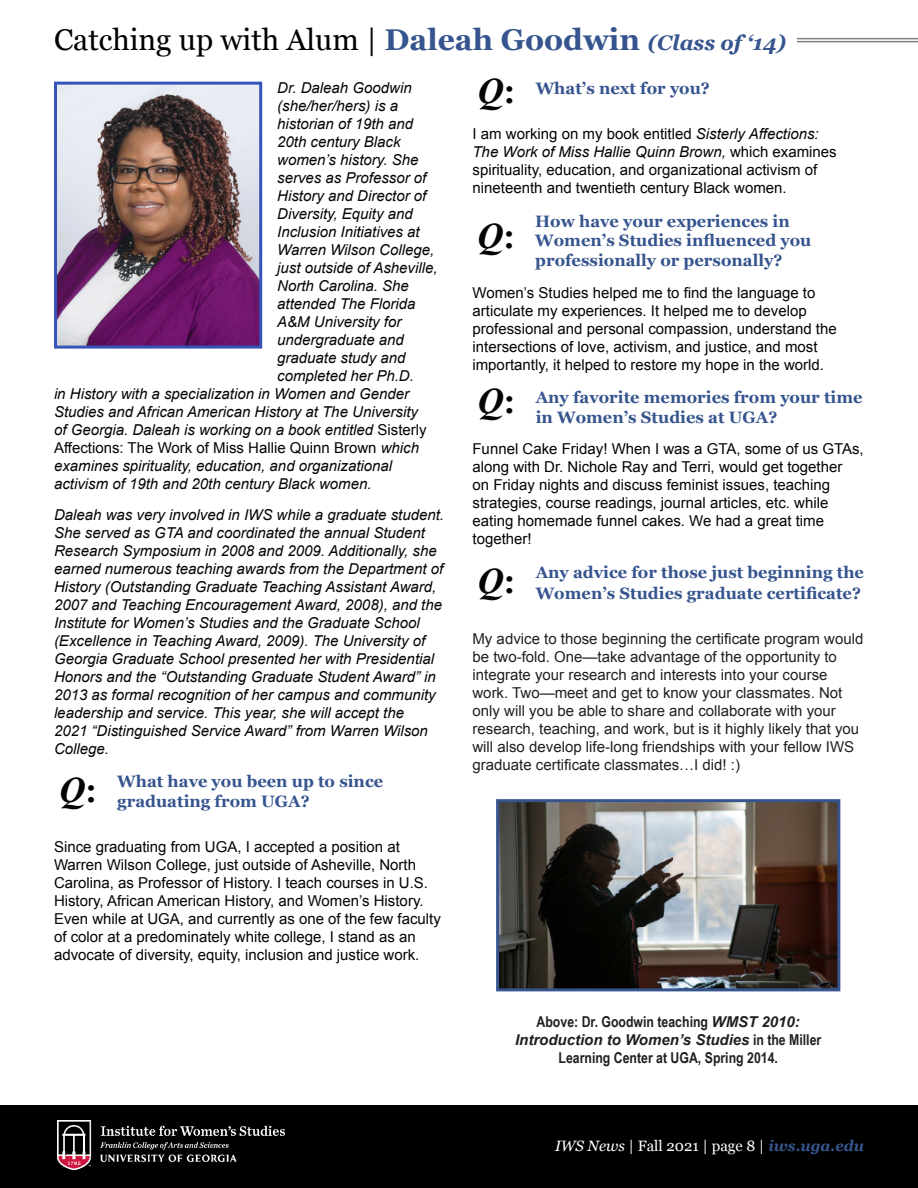
<style>
.page{position:relative;width:918px;height:1188px;background:#fff}
.page>*{position:absolute;margin:0;border:0;box-sizing:border-box;transform-origin:0 0}
.t1{font:italic 700 36px "Times New Roman";color:#040503}
.t2{font:30px "Georgia";color:#000}
.t3{font:700 16.5px/19.8px "Georgia";color:#36548e}
.t4{font:italic 15px/18px "Arial";color:#040503}
.t5{font:15px/18px "Arial";color:#040503}
.t6{font:15px/18px "Arial";color:#231f20}
.t7{font:700 15px/18px "Arial Narrow";color:#231f20;text-align:center}
.t8{font:15px "Georgia";color:#fff}
.s1{font-weight:700;color:#36548e}
.s2{font-weight:700;font-style:italic;font-size:21px;color:#36548e}
.s3{font-style:normal}
.s4{font-style:italic}
.s5{font-family:"Arial";font-style:italic}
.s6{font-weight:700;font-style:italic;color:#36548e}
</style>
<div class="page">
<div style="left:0;top:1105px;width:918px;height:83px;background:#000"></div>
<img style="left:58px;top:86px;width:200px;height:259px">
<div style="left:54px;top:82px;width:208px;height:267px;border:3px solid #3654b8"></div>
<img style="left:500px;top:803px;width:336px;height:184px">
<div style="left:496px;top:799px;width:344px;height:192px;border:3px solid #36548e"></div>
<hr style="left:797px;top:41px;width:121px;height:1px;background:#808080">
<hr style="left:797px;top:38px;width:121px;height:1px;background:#808080">
<img style="left:58px;top:1120px;width:227px;height:49px">
<p class="t2" style="left:54px;top:17px;width:734px">Catching up with Alum | <span class="s1">Daleah Goodwin</span> <span class="s2">(Class of ‘14)</span></p>
<p class="t4" style="left:277px;top:79px;width:136px">Dr. Daleah Goodwin</p>
<p class="t4" style="left:277px;top:97px;width:122px">(she/her/hers) is a</p>
<p class="t4" style="left:277px;top:115px;width:137px">historian of 19th and</p>
<p class="t4" style="left:277px;top:133px;width:125px">20th century Black</p>
<p class="t4" style="left:277px;top:151px;width:143px">women’s history. She</p>
<p class="t4" style="left:277px;top:169px;width:151px">serves as Professor of</p>
<p class="t4" style="left:277px;top:187px;width:151px">History and Director of</p>
<p class="t4" style="left:277px;top:205px;width:137px">Diversity, Equity and</p>
<p class="t4" style="left:277px;top:223px;width:144px">Inclusion Initiatives at</p>
<p class="t4" style="left:277px;top:241px;width:159px">Warren Wilson College,</p>
<p class="t4" style="left:277px;top:259px;width:162px">just outside of Asheville,</p>
<p class="t4" style="left:277px;top:277px;width:133px">North Carolina. She</p>
<p class="t4" style="left:277px;top:295px;width:140px">attended The Florida</p>
<p class="t4" style="left:277px;top:313px;width:126px">A&amp;M University for</p>
<p class="t4" style="left:277px;top:331px;width:128px">undergraduate and</p>
<p class="t4" style="left:277px;top:349px;width:130px">graduate study and</p>
<p class="t4" style="left:277px;top:367px;width:138px">completed her Ph.D.</p>
<p class="t4" style="left:54px;top:385px;width:357px">in History with a specialization in Women and Gender</p>
<p class="t4" style="left:54px;top:403px;width:366px">Studies and African American History at The University</p>
<p class="t4" style="left:54px;top:421px;width:374px">of Georgia. Daleah is working on a book entitled <span class="s3">Sisterly</span></p>
<p class="t5" style="left:54px;top:438px;width:367px">Affections: The Work of Miss Hallie Quinn Brown <span class="s4">which</span></p>
<p class="t4" style="left:54px;top:457px;width:340px">examines spirituality, education, and organizational</p>
<p class="t4" style="left:54px;top:475px;width:319px">activism of 19th and 20th century Black women.</p>
<p class="t4" style="left:54px;top:506px;width:392px">Daleah was very involved in IWS while a graduate student.<br>She served as GTA and coordinated the annual Student Research Symposium in 2008 and 2009. Additionally, she earned numerous teaching awards from the Department of History (Outstanding Graduate Teaching Assistant Award, 2007 and Teaching Encouragement Award, 2008), and the Institute for Women’s Studies and the Graduate School (Excellence in Teaching Award, 2009). The University of Georgia Graduate School presented her with Presidential Honors and the “Outstanding Graduate Student Award” in 2013 as formal recognition of her campus and community leadership and service. This year, she will accept the<br>2021 “Distinguished Service Award” from Warren Wilson College.</p>
<p class="t3" style="left:117px;top:771px;width:267px">What have you been up to since graduating from UGA?</p>
<p class="t5" style="left:54px;top:838px;width:388px">Since graduating from UGA, I accepted a position at Warren Wilson College, just outside of Asheville, North Carolina, as Professor of History. I teach courses in U.S.<br>History, African American History, and Women’s History.<br>Even while at UGA, and currently as one of the few faculty of color at a predominately white college, I stand as an advocate of diversity, equity, inclusion and justice work.</p>
<p class="t1" style="left:478px;top:66px;width:39px">Q<span class="s3">:</span></p>
<p class="t3" style="left:536px;top:78px;width:176px">What’s next for you?</p>
<p class="t5" style="left:472px;top:125px;width:366px">I am working on my book entitled <span class="s4">Sisterly Affections:<br>The Work of Miss Hallie Quinn Brown,</span> which examines spirituality, education, and organizational activism of nineteenth and twentieth century Black women.</p>
<p class="t3" style="left:535px;top:210px;width:278px">How have your experiences in<br>Women’s Studies influenced you professionally or personally?</p>
<p class="t5" style="left:472px;top:284px;width:366px">Women’s Studies helped me to find the language to articulate my experiences. It helped me to develop professional and personal compassion, understand the intersections of love, activism, and justice, and most importantly, it helped to restore my hope in the world.</p>
<p class="t3" style="left:536px;top:387px;width:328px">Any favorite memories from your time in Women’s Studies at UGA?</p>
<p class="t5" style="left:472px;top:440px;width:393px">Funnel Cake Friday! When I was a GTA, some of us GTAs, along with Dr. Nichole Ray and Terri, would get together<br>on Friday nights and discuss feminist issues, teaching strategies, course readings, journal articles, etc. while eating homemade funnel cakes. We had a great time together!</p>
<p class="t3" style="left:536px;top:560px;width:330px;line-height:21.6px">Any advice for those just beginning the<br>Women’s Studies graduate certificate?</p>
<p class="t6" style="left:472px;top:630px;width:393px">My advice to those beginning the certificate program would be two-fold. One—take advantage of the opportunity to integrate your research and interests into your course work. Two—meet and get to know your classmates. Not only will you be able to share and collaborate with your research, teaching, and work, but is it highly likely that you will also develop life-long friendships with your fellow IWS graduate certificate classmates…I did! :)</p>
<p class="t1" style="left:477px;top:211px;width:39px">Q<span class="s3">:</span></p>
<p class="t1" style="left:478px;top:376px;width:39px">Q<span class="s3">:</span></p>
<p class="t1" style="left:478px;top:556px;width:39px">Q<span class="s3">:</span></p>
<p class="t1" style="left:59px;top:765px;width:39px">Q<span class="s3">:</span></p>
<p class="t7" style="left:515px;top:1012px;width:308px">Above: Dr. Goodwin teaching <span class="s5">WMST 2010:<br>Introduction to Women’s Studies</span> in the Miller<br>Learning Center at UGA, Spring 2014.</p>
<p class="t8" style="left:555px;top:1135px;width:310px"><span class="s4">IWS News</span> | Fall 2021 | page 8 | <span class="s6">iws.uga.edu</span></p>
</div>
